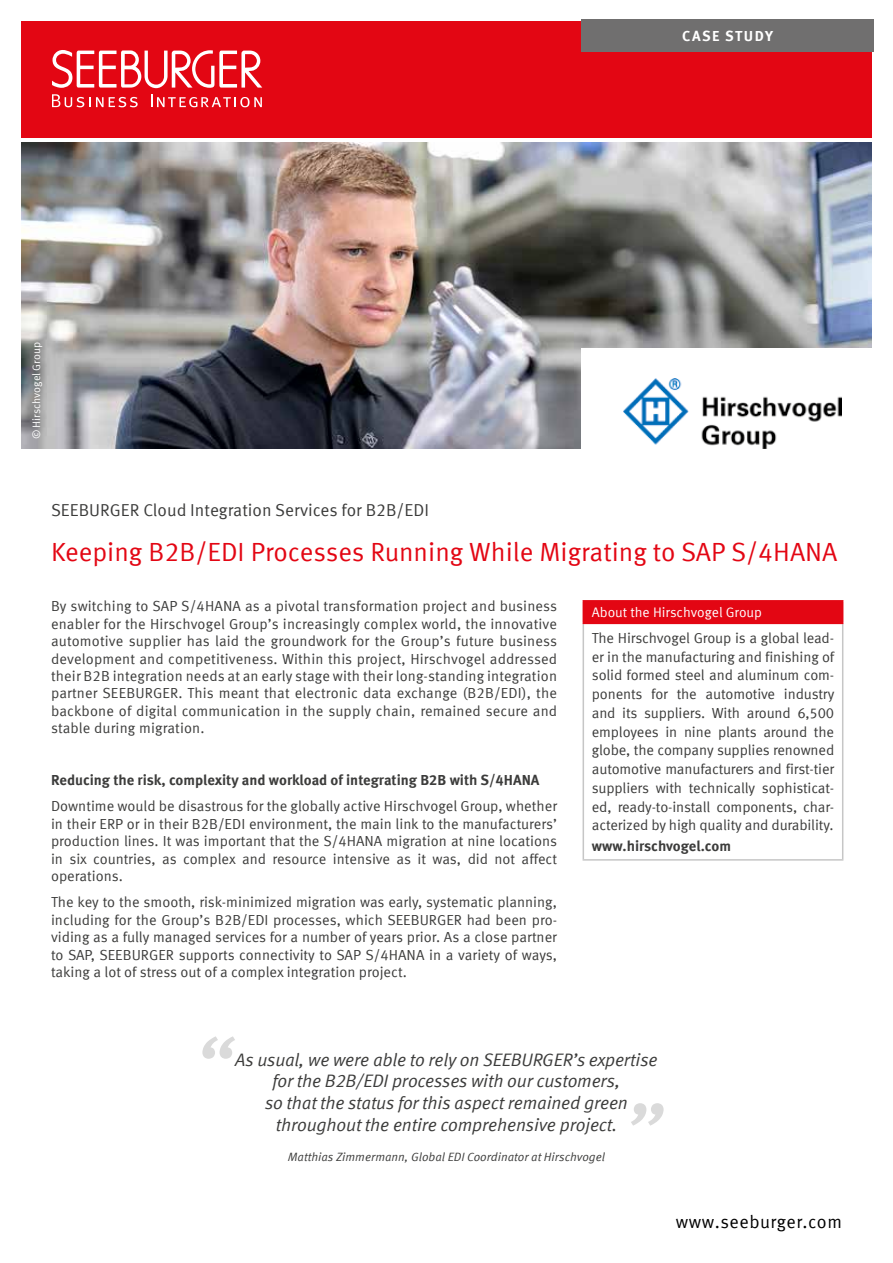
<style>
.page{position:relative;width:893px;height:1263px;background:#fff}
.page>*{position:absolute;margin:0;border:0;box-sizing:border-box;transform-origin:0 0}
.t1{font:26.25px "Meta Offc Pro Norm";color:#e30613}
.t2{font:18px/21.6px "Meta Offc Pro Norm Ita";letter-spacing:-.01em;color:#3c3c3b;text-align:center}
.Aufzählungszeichen{font:18px "Meta Offc Pro Norm";letter-spacing:.03em;color:#000}
.t3{font:17.25px "Meta Offc Pro Norm";color:#3c3c3b}
.t4{font:14.55px/17.4px "Meta Offc Pro Norm";color:#3c3c3b;text-align:justify}
.t5{font:700 14.55px "Meta Offc Pro";color:#3c3c3b}
.t6{font:700 14.55px "Meta Offc Pro";letter-spacing:.1em;color:#fff}
.t7{font:13.8px "Meta Offc Pro Norm";color:#fff}
.Text_Bildunterschrift{font:12px "Meta Offc Pro Norm Ita";color:#3c3c3b}
.t8{font:10.8px "Meta Offc Pro Norm";color:#fff}
</style>
<div class="page">
<div style="left:21px;top:21px;width:851px;height:117px;background:#e30613"></div>
<svg style="left:52px;top:50px;width:210px;height:38px"></svg>
<svg style="left:151px;top:94px;width:111px;height:13px"></svg>
<svg style="left:52px;top:94px;width:86px;height:13px"></svg>
<img style="left:21px;top:142px;width:851px;height:307px">
<div style="left:581px;top:19px;width:293px;height:33px;background:#706f6f"></div>
<div style="left:581px;top:349px;width:296px;height:113px;background:#fff"></div>
<div style="left:583px;top:601px;width:260px;height:22px;background:#e30613"></div>
<hr style="left:583px;top:624px;width:1px;height:235px;background:#c6c6c6">
<hr style="left:842px;top:624px;width:1px;height:235px;background:#c6c6c6">
<hr style="left:583px;top:859px;width:260px;height:2px;background:#c6c6c6">
<hr style="left:583px;top:600px;width:260px;height:2px;background:#e30613">
<hr style="left:583px;top:623px;width:260px;height:1px;background:#e30613">
<img style="left:623px;top:379px;width:218px;height:70px">
<svg style="left:631px;top:1103px;width:33px;height:22px"></svg>
<svg style="left:202px;top:1036px;width:33px;height:23px"></svg>
<p class="t6" style="left:682px;top:25px;width:92px">CASE STUDY</p>
<p class="t8" style="left:28px;top:439px;width:99px;rotate:-90deg">© Hirschvogel Group</p>
<p class="t3" style="left:51px;top:497px;width:379px">SEEBURGER Cloud Integration Services for B2B/EDI</p>
<p class="t1" style="left:51px;top:532px;width:788px">Keeping B2B/EDI Processes Running While Migrating to SAP S/4HANA</p>
<p class="t4" style="left:51px;top:596px;width:508px">By switching to SAP S/4HANA as a pivotal transformation project and business enabler for the Hirschvogel Group’s increasingly complex world, the innovative automotive supplier has laid the groundwork for the Group’s future business development and competitiveness. Within this project, Hirschvogel addressed their B2B integration needs at an early stage with their long-standing integration partner SEEBURGER. This meant that electronic data exchange (B2B/EDI), the backbone of digital communication in the supply chain, remained secure and stable during migration.</p>
<p class="t5" style="left:51px;top:769px;width:490px">Reducing the risk, complexity and workload of integrating B2B with S/4HANA</p>
<p class="t4" style="left:51px;top:797px;width:508px">Downtime would be disastrous for the globally active Hirschvogel Group, whether in their ERP or in their B2B/EDI environment, the main link to the manufacturers’ production lines. It was important that the S/4HANA migration at nine locations in six countries, as complex and resource intensive as it was, did not affect operations.</p>
<p class="t4" style="left:51px;top:892px;width:508px">The key to the smooth, risk-minimized migration was early, systematic planning, including for the Group’s B2B/EDI processes, which SEEBURGER had been pro&shy;viding as a fully managed services for a number of years prior. As a close partner to SAP, SEEBURGER supports connectivity to SAP S/4HANA in a variety of ways, taking a lot of stress out of a complex integration project.</p>
<p class="t7" style="left:592px;top:602px;width:172px">About the Hirschvogel Group</p>
<p class="t4" style="left:592px;top:628px;width:244px;line-height:18.8px">The Hirschvogel Group is a global lead&shy;er in the manufacturing and finishing of solid formed steel and aluminum com&shy;ponents for the automotive industry and its suppliers. With around 6,500 employees in nine plants around the globe, the company supplies renowned automotive manufacturers and first-tier suppliers with technically sophisticat&shy;ed, ready-to-install components, char&shy;acterized by high quality and durability.</p>
<p class="t5" style="left:592px;top:835px;width:141px">www.hirschvogel.com</p>
<p class="t2" style="left:235px;top:1047px;width:424px">As usual, we were able to rely on SEEBURGER’s expertise for the B2B/EDI processes with our customers,<br>so that the status for this aspect remained green throughout the entire comprehensive project.</p>
<p class="Text_Bildunterschrift" style="left:288px;top:1148px;width:319px">Matthias Zimmermann, Global EDI Coordinator at Hirschvogel</p>
<p class="Aufzählungszeichen" style="left:676px;top:1208px;width:168px">www.seeburger.com</p>
</div>
